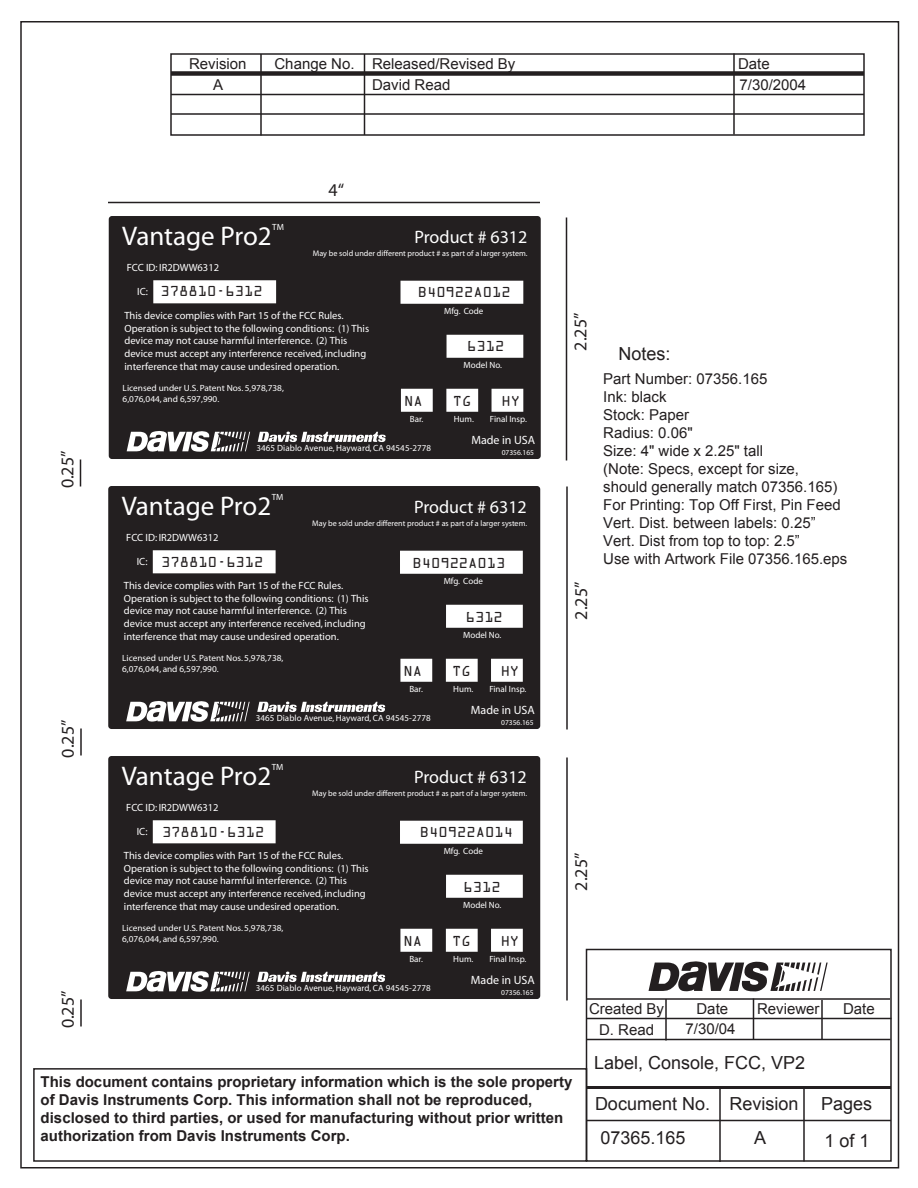
<style>
.page{position:relative;width:918px;height:1188px;background:#fff}
.page>*{position:absolute;margin:0;border:0;box-sizing:border-box;transform-origin:0 0}
.t1{font:27px "Myriad";color:#fff}
.t2{font:18px/34px "Arial";color:#231f20}
.t3{font:18px "Myriad";color:#fff}
.t4{font:18px "Myriad";color:#231f20}
.t5{font:15px/18px "Arial";color:#231f20;text-align:center}
.t6{font:700 15px/18px "Arial";color:#231f20}
.t7{font:15px "OCR A Seagull Regular";color:#231f20}
.t8{font:12px "Myriad";color:#fff}
.t9{font:10.5px/12.6px "Myriad";color:#fff}
.t10{font:9px/10.8px "Myriad";color:#fff}
.t11{font:condensed 9px "Helvetica Neue";color:#fff}
.t12{font:8.1px "Myriad";color:#fff}
.t13{font:7.5px "Myriad";color:#fff}
</style>
<div class="page">
<div style="left:109px;top:216px;width:432px;height:243px;background:#231f20"></div>
<svg style="left:258px;top:432px;width:128px;height:10px"></svg>
<svg style="left:127px;top:431px;width:123px;height:21px"></svg>
<div style="left:401px;top:281px;width:122px;height:23px;background:#fff"></div>
<div style="left:153px;top:280px;width:123px;height:23px;background:#fff"></div>
<div style="left:492px;top:389px;width:31px;height:23px;background:#fff"></div>
<div style="left:446px;top:389px;width:32px;height:23px;background:#fff"></div>
<div style="left:401px;top:389px;width:32px;height:23px;background:#fff"></div>
<div style="left:447px;top:335px;width:76px;height:23px;background:#fff"></div>
<svg style="left:79px;top:459px;width:3px;height:28px"></svg>
<svg style="left:565px;top:217px;width:3px;height:244px"></svg>
<div style="left:108px;top:486px;width:432px;height:243px;background:#231f20"></div>
<svg style="left:257px;top:702px;width:128px;height:10px"></svg>
<svg style="left:126px;top:701px;width:124px;height:21px"></svg>
<div style="left:400px;top:551px;width:123px;height:23px;background:#fff"></div>
<div style="left:153px;top:550px;width:123px;height:23px;background:#fff"></div>
<div style="left:491px;top:659px;width:32px;height:23px;background:#fff"></div>
<div style="left:446px;top:659px;width:32px;height:23px;background:#fff"></div>
<div style="left:400px;top:659px;width:32px;height:23px;background:#fff"></div>
<div style="left:446px;top:605px;width:77px;height:23px;background:#fff"></div>
<svg style="left:80px;top:728px;width:2px;height:28px"></svg>
<svg style="left:566px;top:486px;width:2px;height:244px"></svg>
<svg style="left:80px;top:999px;width:2px;height:28px"></svg>
<svg style="left:566px;top:757px;width:2px;height:244px"></svg>
<div style="left:108px;top:756px;width:432px;height:243px;background:#231f20"></div>
<svg style="left:257px;top:972px;width:128px;height:10px"></svg>
<svg style="left:126px;top:971px;width:124px;height:21px"></svg>
<div style="left:400px;top:821px;width:123px;height:23px;background:#fff"></div>
<div style="left:153px;top:820px;width:123px;height:23px;background:#fff"></div>
<div style="left:491px;top:929px;width:32px;height:23px;background:#fff"></div>
<div style="left:446px;top:929px;width:32px;height:23px;background:#fff"></div>
<div style="left:400px;top:929px;width:32px;height:23px;background:#fff"></div>
<div style="left:446px;top:875px;width:77px;height:23px;background:#fff"></div>
<svg style="left:170px;top:53px;width:695px;height:83px"></svg>
<svg style="left:585px;top:961px;width:307px;height:81px"></svg>
<svg style="left:587px;top:1084px;width:305px;height:78px"></svg>
<div style="left:33px;top:1068px;width:554px;height:94px;border:2px solid #231f20"></div>
<svg style="left:108px;top:201px;width:432px;height:3px"></svg>
<h3 class="t5" style="left:189px;top:55px;width:59px">Revision</h3>
<h3 class="t5" style="left:274px;top:55px;width:242px">Change No. Released/Revised By</h3>
<h3 class="t5" style="left:738px;top:55px;width:33px">Date</h3>
<h3 class="t5" style="left:372px;top:76px;width:80px">David Read</h3>
<h3 class="t5" style="left:740px;top:76px;width:68px">7/30/2004</h3>
<h3 class="t5" style="left:213px;top:76px;width:12px">A</h3>
<h2 class="t4" style="left:328px;top:181px;width:17px">4“</h2>
<p class="t10" style="left:272px;top:222px;width:13px">TM</p>
<h1 class="t1" style="left:122px;top:222px;width:151px">Vantage Pro2</h1>
<p class="t9" style="left:127px;top:262px;width:94px">FCC ID: IR2DWW6312</p>
<h2 class="t3" style="left:415px;top:228px;width:114px">Product # 6312</h2>
<p class="t12" style="left:313px;top:249px;width:216px">May be sold under different product # as part of a larger system.</p>
<p class="t9" style="left:137px;top:286px;width:12px">IC:</p>
<h3 class="t7" style="left:160px;top:284px;width:104px">378810-6312</h3>
<h3 class="t7" style="left:418px;top:285px;width:94px">B40922A012</h3>
<h2 class="t4" style="left:59px;top:488px;width:39px;rotate:-90deg">0.25”</h2>
<p class="t9" style="left:124px;top:310px;width:246px">This device complies with Part 15 of the FCC Rules.<br>Operation is subject to the following conditions: (1) This device may not cause harmful interference. (2) This device must accept any interference received, including interference that may cause undesired operation.</p>
<p class="t10" style="left:444px;top:306px;width:41px">Mfg. Code</p>
<h2 class="t4" style="left:572px;top:351px;width:39px;rotate:-90deg">2.25”</h2>
<h3 class="t7" style="left:467px;top:339px;width:39px">6312</h3>
<h2 class="t2" style="left:619px;top:336px;width:54px">Notes:</h2>
<p class="t11" style="left:464px;top:360px;width:40px">Model No.</p>
<p class="t10" style="left:123px;top:383px;width:163px">Licensed under U.S. Patent Nos. 5,978,738,<br>6,076,044, and 6,597,990.</p>
<p class="t5" style="left:603px;top:370px;width:246px;text-align:left">Part Number: 07356.165<br>Ink: black<br>Stock: Paper<br>Radius: 0.06"<br>Size: 4" wide x 2.25" tall<br>(Note: Specs, except for size,<br>should generally match 07356.165)<br>For Printing: Top Off First, Pin Feed<br>Vert. Dist. between labels: 0.25”<br>Vert. Dist from top to top: 2.5”<br>Use with Artwork File 07356.165.eps</p>
<h3 class="t7" style="left:404px;top:394px;width:20px">NA</h3>
<h3 class="t7" style="left:453px;top:394px;width:20px">TG</h3>
<h3 class="t7" style="left:501px;top:394px;width:20px">HY</h3>
<p class="t10" style="left:410px;top:414px;width:15px">Bar.</p>
<p class="t10" style="left:454px;top:414px;width:22px">Hum.</p>
<p class="t10" style="left:490px;top:414px;width:39px">Final Insp.</p>
<p class="t8" style="left:471px;top:434px;width:65px">Made in USA</p>
<p class="t10" style="left:256px;top:443px;width:176px">3465 Diablo Avenue, Hayward, CA 94545-2778</p>
<p class="t13" style="left:502px;top:448px;width:34px">07356.165</p>
<p class="t10" style="left:272px;top:492px;width:13px">TM</p>
<h1 class="t1" style="left:122px;top:492px;width:151px">Vantage Pro2</h1>
<p class="t9" style="left:126px;top:532px;width:94px">FCC ID: IR2DWW6312</p>
<h2 class="t3" style="left:414px;top:498px;width:114px">Product # 6312</h2>
<p class="t12" style="left:312px;top:519px;width:216px">May be sold under different product # as part of a larger system.</p>
<h3 class="t7" style="left:161px;top:555px;width:104px">378810-6312</h3>
<h3 class="t7" style="left:412px;top:556px;width:94px">B40922A013</h3>
<p class="t9" style="left:137px;top:556px;width:12px">IC:</p>
<p class="t9" style="left:124px;top:580px;width:246px">This device complies with Part 15 of the FCC Rules.<br>Operation is subject to the following conditions: (1) This device may not cause harmful interference. (2) This device must accept any interference received, including interference that may cause undesired operation.</p>
<p class="t10" style="left:444px;top:576px;width:41px">Mfg. Code</p>
<h3 class="t7" style="left:466px;top:610px;width:39px">6312</h3>
<p class="t11" style="left:463px;top:630px;width:40px">Model No.</p>
<h2 class="t4" style="left:572px;top:620px;width:39px;rotate:-90deg">2.25”</h2>
<p class="t10" style="left:122px;top:653px;width:163px">Licensed under U.S. Patent Nos. 5,978,738,<br>6,076,044, and 6,597,990.</p>
<h3 class="t7" style="left:403px;top:664px;width:20px">NA</h3>
<h3 class="t7" style="left:452px;top:664px;width:20px">TG</h3>
<h3 class="t7" style="left:501px;top:664px;width:20px">HY</h3>
<p class="t10" style="left:409px;top:684px;width:15px">Bar.</p>
<p class="t10" style="left:453px;top:684px;width:22px">Hum.</p>
<p class="t10" style="left:489px;top:684px;width:39px">Final Insp.</p>
<h2 class="t4" style="left:59px;top:758px;width:39px;rotate:-90deg">0.25”</h2>
<p class="t10" style="left:256px;top:713px;width:176px">3465 Diablo Avenue, Hayward, CA 94545-2778</p>
<p class="t8" style="left:471px;top:704px;width:65px">Made in USA</p>
<p class="t13" style="left:501px;top:718px;width:34px">07356.165</p>
<p class="t10" style="left:272px;top:762px;width:13px">TM</p>
<h1 class="t1" style="left:122px;top:762px;width:151px">Vantage Pro2</h1>
<p class="t9" style="left:126px;top:802px;width:94px">FCC ID: IR2DWW6312</p>
<h2 class="t3" style="left:414px;top:768px;width:114px">Product # 6312</h2>
<p class="t12" style="left:312px;top:789px;width:216px">May be sold under different product # as part of a larger system.</p>
<p class="t9" style="left:137px;top:826px;width:12px">IC:</p>
<h3 class="t7" style="left:162px;top:825px;width:104px">378810-6312</h3>
<h3 class="t7" style="left:420px;top:825px;width:94px">B40922A014</h3>
<p class="t9" style="left:124px;top:850px;width:246px">This device complies with Part 15 of the FCC Rules.<br>Operation is subject to the following conditions: (1) This device may not cause harmful interference. (2) This device must accept any interference received, including interference that may cause undesired operation.</p>
<p class="t10" style="left:444px;top:846px;width:41px">Mfg. Code</p>
<h3 class="t7" style="left:463px;top:880px;width:39px">6312</h3>
<p class="t11" style="left:463px;top:900px;width:40px">Model No.</p>
<h2 class="t4" style="left:572px;top:891px;width:39px;rotate:-90deg">2.25”</h2>
<p class="t10" style="left:122px;top:923px;width:163px">Licensed under U.S. Patent Nos. 5,978,738,<br>6,076,044, and 6,597,990.</p>
<h3 class="t7" style="left:403px;top:934px;width:20px">NA</h3>
<h3 class="t7" style="left:452px;top:934px;width:20px">TG</h3>
<h3 class="t7" style="left:501px;top:934px;width:20px">HY</h3>
<p class="t10" style="left:409px;top:954px;width:15px">Bar.</p>
<p class="t10" style="left:453px;top:954px;width:22px">Hum.</p>
<p class="t10" style="left:489px;top:954px;width:39px">Final Insp.</p>
<h2 class="t4" style="left:59px;top:1028px;width:39px;rotate:-90deg">0.25”</h2>
<p class="t10" style="left:256px;top:983px;width:176px">3465 Diablo Avenue, Hayward, CA 94545-2778</p>
<p class="t8" style="left:471px;top:974px;width:65px">Made in USA</p>
<p class="t13" style="left:501px;top:988px;width:34px">07356.165</p>
<h3 class="t5" style="left:589px;top:999px;width:77px;line-height:20.5px">Created By<br>D. Read</h3>
<h3 class="t5" style="left:686px;top:999px;width:52px;line-height:20px">Date<br>7/30/04</h3>
<h3 class="t5" style="left:757px;top:1000px;width:64px">Reviewer</h3>
<h3 class="t5" style="left:843px;top:1000px;width:33px">Date</h3>
<h2 class="t2" style="left:594px;top:1045px;width:213px">Label, Console, FCC, VP2</h2>
<p class="t6" style="left:41px;top:1073px;width:533px">This document contains proprietary information which is the sole property of Davis Instruments Corp. This information shall not be reproduced, disclosed to third parties, or used for manufacturing without prior written authorization from Davis Instruments Corp.</p>
<h2 class="t2" style="left:601px;top:1087px;width:273px;text-indent:-6px">Document No. Revision Pages<br>07365.165</h2>
<h2 class="t2" style="left:754px;top:1120px;width:14px">A</h2>
<h2 class="t2" style="left:825px;top:1123px;width:47px">1 of 1</h2>
</div>
